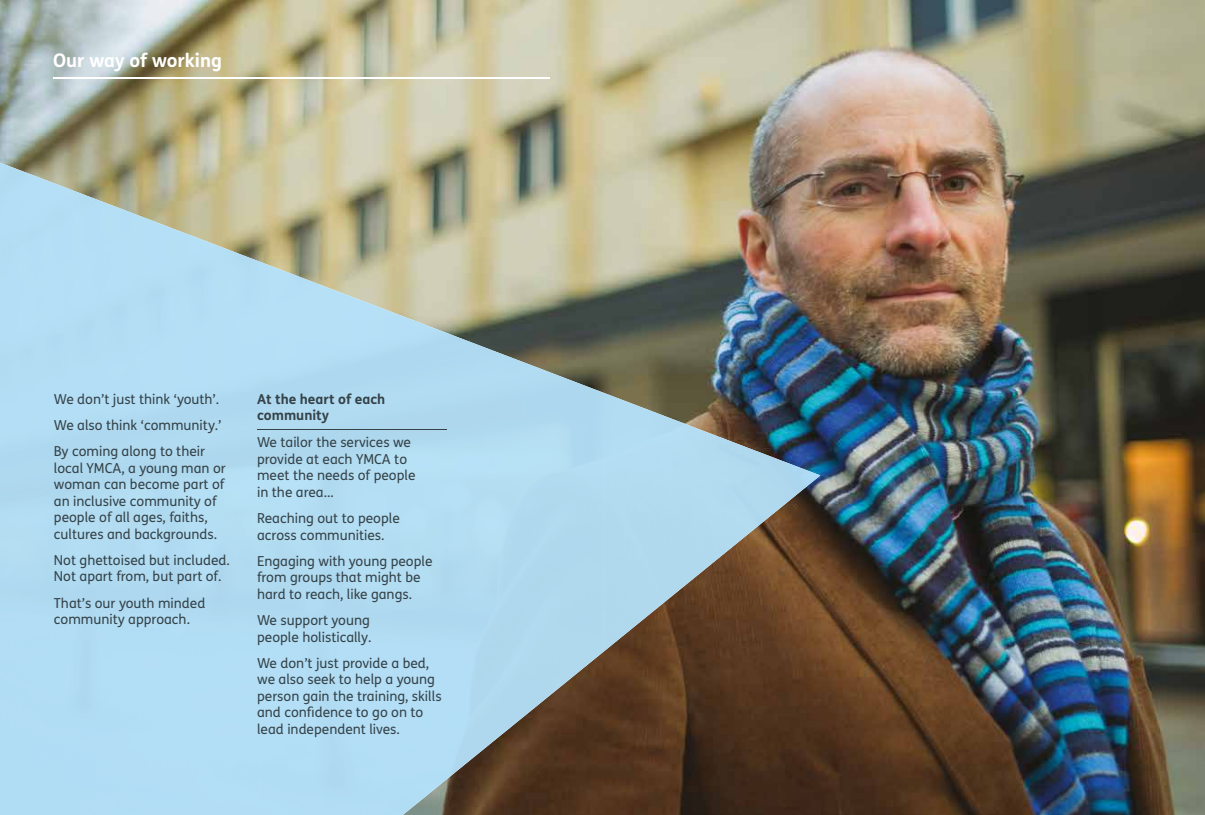
<style>
.page{position:relative;width:1205px;height:815px;background:#fff}
.page>*{position:absolute;margin:0;border:0;box-sizing:border-box;transform-origin:0 0}
.t1{font:700 18.75px "FS Me";color:#fff}
.t2{font:13.75px/16.5px "FS Me";color:#354248}
.t3{font:700 13.75px/16.5px "FS Me";color:#354248}
</style>
<div class="page">
<img style="left:0;top:0;width:1205px;height:815px">
<div style="left:0;top:163px;width:130px;height:652px;background:#b2ddf4"></div>
<div style="left:129px;top:212px;width:130px;height:603px;background:#b2def4"></div>
<div style="left:259px;top:261px;width:86px;height:554px;background:#b2dcf3"></div>
<div style="left:345px;top:294px;width:130px;height:478px;background:#b3ddf3"></div>
<img style="left:475px;top:344px;width:130px;height:384px">
<img style="left:604px;top:393px;width:87px;height:248px">
<img style="left:691px;top:426px;width:129px;height:85px">
<img style="left:691px;top:510px;width:86px;height:44px">
<img style="left:691px;top:554px;width:33px;height:27px">
<svg style="left:604px;top:641px;width:13px;height:10px"></svg>
<img style="left:475px;top:728px;width:35px;height:28px">
<img style="left:345px;top:771px;width:111px;height:44px">
<hr style="left:257px;top:429px;width:189px;height:1px;background:#354248">
<hr style="left:53px;top:77px;width:496px;height:1px;background:#fff">
<h1 class="t1" style="left:53px;top:46px;width:170px">Our way of working</h1>
<p class="t2" style="left:54px;top:385px;width:169px;line-height:26.2px">We don’t just think ‘youth’.<br>We also think ‘community.’<br>By coming along to their</p>
<p class="t2" style="left:54px;top:459px;width:173px">local YMCA, a young man or woman can become part of an inclusive community of people of all ages, faiths, cultures and backgrounds.</p>
<p class="t2" style="left:54px;top:552px;width:177px">Not ghettoised but included.<br>Not apart from, but part of.</p>
<p class="t2" style="left:54px;top:594px;width:153px">That’s our youth minded community approach.</p>
<p class="t3" style="left:257px;top:390px;width:130px">At the heart of each community</p>
<p class="t2" style="left:257px;top:434px;width:160px">We tailor the services we provide at each YMCA to meet the needs of people in the area…</p>
<p class="t2" style="left:257px;top:510px;width:144px">Reaching out to people across communities.</p>
<p class="t2" style="left:257px;top:553px;width:177px">Engaging with young people from groups that might be hard to reach, like gangs.</p>
<p class="t2" style="left:257px;top:612px;width:116px">We support young people holistically.</p>
<p class="t2" style="left:257px;top:655px;width:186px">We don’t just provide a bed, we also seek to help a young person gain the training, skills and confidence to go on to lead independent lives.</p>
</div>
